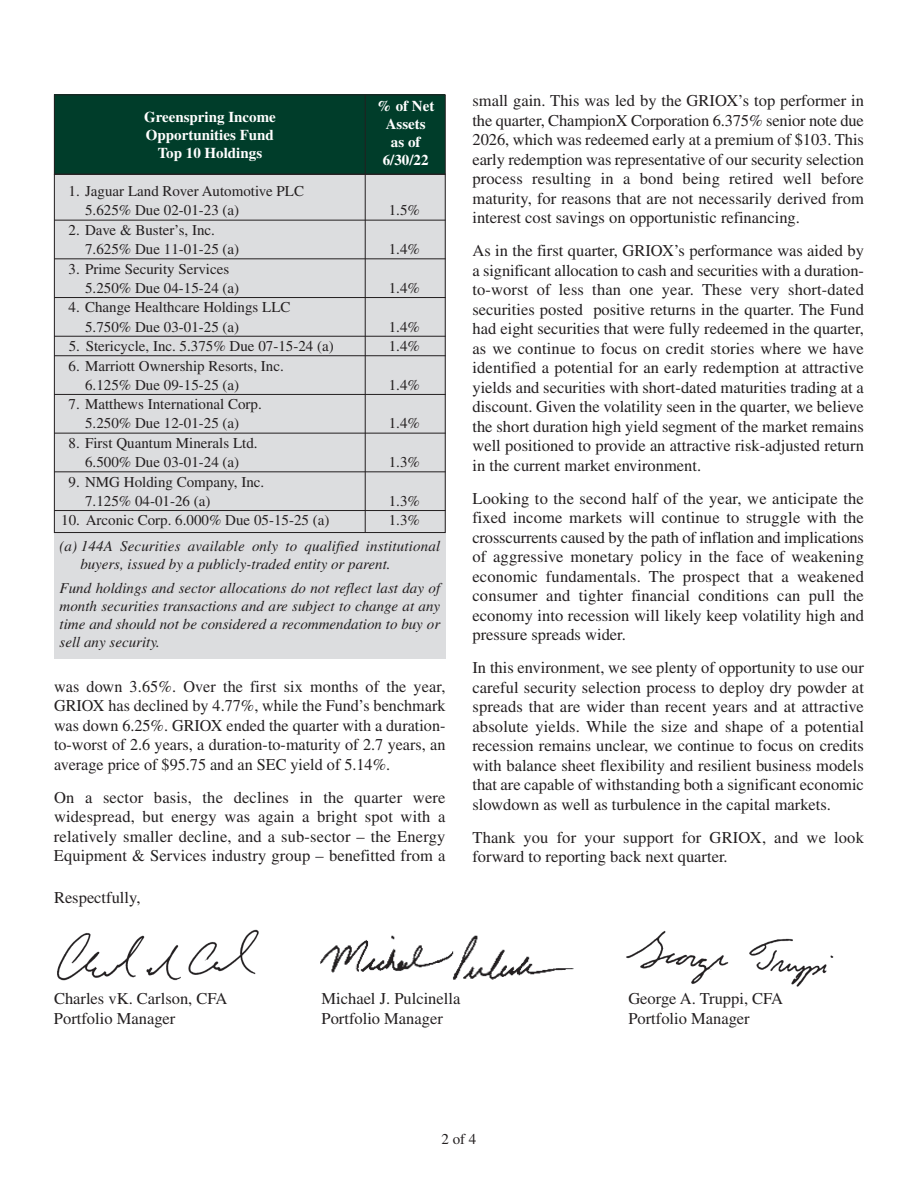
<style>
.page{position:relative;width:918px;height:1188px;background:#fff}
.page>*{position:absolute;margin:0;border:0;box-sizing:border-box;transform-origin:0 0}
.t1{font:16.5px/19.5px "Times";color:#231f20;text-align:justify}
.t2{font:15px/19.2px "Times";color:#231f20}
.t3{font:italic 15px/18px "Times";color:#231f20}
.t4{font:700 15px/18px "Times";color:#fff;text-align:center}
</style>
<div class="page">
<div style="left:54px;top:175px;width:392px;height:484px;background:#dcdddf"></div>
<hr style="left:54px;top:220px;width:392px;height:1px;background:#231f20">
<hr style="left:54px;top:258px;width:392px;height:1px;background:#231f20">
<hr style="left:54px;top:297px;width:392px;height:1px;background:#231f20">
<hr style="left:54px;top:336px;width:392px;height:1px;background:#231f20">
<hr style="left:54px;top:355px;width:392px;height:1px;background:#231f20">
<hr style="left:54px;top:394px;width:392px;height:1px;background:#231f20">
<hr style="left:54px;top:433px;width:392px;height:1px;background:#231f20">
<hr style="left:54px;top:471px;width:392px;height:1px;background:#231f20">
<hr style="left:54px;top:510px;width:392px;height:1px;background:#231f20">
<div style="left:54px;top:95px;width:391px;height:79px;background:#003d2a"></div>
<div style="left:54px;top:94px;width:392px;height:80px;border:1px solid #231f20"></div>
<hr style="left:365px;top:95px;width:1px;height:437px;background:#231f20">
<div style="left:54px;top:174px;width:392px;height:359px;border:1px solid #231f20"></div>
<img style="left:57px;top:929px;width:202px;height:52px">
<img style="left:320px;top:935px;width:254px;height:45px">
<img style="left:626px;top:930px;width:208px;height:57px">
<p class="t4" style="left:377px;top:99px;width:59px">% of Net</p>
<p class="t4" style="left:144px;top:109px;width:133px">Greenspring Income</p>
<p class="t4" style="left:386px;top:117px;width:41px">Assets</p>
<p class="t4" style="left:146px;top:127px;width:129px">Opportunities Fund</p>
<p class="t4" style="left:158px;top:145px;width:106px">Top 10 Holdings</p>
<p class="t4" style="left:383px;top:135px;width:47px">as of<br>6/30/22</p>
<p class="t2" style="left:85px;top:183px;width:220px;text-indent:-17px">1. Jaguar Land Rover Automotive PLC<br>5.625% Due 02-01-23 (a)</p>
<p class="t2" style="left:85px;top:222px;width:156px;text-indent:-17px">2. Dave &amp; Buster’s, Inc.<br>7.625% Due 11-01-25 (a)</p>
<p class="t2" style="left:85px;top:261px;width:156px;text-indent:-17px">3. Prime Security Services<br>5.250% Due 04-15-24 (a)</p>
<p class="t2" style="left:85px;top:299px;width:207px;text-indent:-17px">4. Change Healthcare Holdings LLC<br>5.750% Due 03-01-25 (a)</p>
<p class="t2" style="left:389px;top:202px;width:33px">1.5%</p>
<p class="t2" style="left:389px;top:241px;width:33px">1.4%</p>
<p class="t2" style="left:389px;top:280px;width:33px">1.4%</p>
<p class="t2" style="left:389px;top:318px;width:33px">1.4%</p>
<p class="t2" style="left:69px;top:338px;width:267px">5. Stericycle, Inc. 5.375% Due 07-15-24 (a)</p>
<p class="t2" style="left:389px;top:338px;width:33px">1.4%</p>
<p class="t2" style="left:85px;top:357px;width:200px;text-indent:-17px">6. Marriott Ownership Resorts, Inc.<br>6.125% Due 09-15-25 (a)</p>
<p class="t2" style="left:389px;top:377px;width:33px">1.4%</p>
<p class="t2" style="left:69px;top:396px;width:195px;text-align:center">7. Matthews International Corp.<br>5.250% Due 12-01-25 (a)</p>
<p class="t2" style="left:69px;top:435px;width:191px;text-align:center">8. First Quantum Minerals Ltd.<br>6.500% Due 03-01-24 (a)</p>
<p class="t2" style="left:85px;top:474px;width:181px;text-indent:-17px">9. NMG Holding Company, Inc.<br>7.125% 04-01-26 (a)</p>
<p class="t2" style="left:389px;top:415px;width:33px">1.4%</p>
<p class="t2" style="left:389px;top:454px;width:33px">1.3%</p>
<p class="t2" style="left:389px;top:493px;width:33px">1.3%</p>
<p class="t2" style="left:61px;top:512px;width:270px">10. Arconic Corp. 6.000% Due 05-15-25 (a)</p>
<p class="t2" style="left:389px;top:512px;width:33px">1.3%</p>
<p class="t3" style="left:81px;top:539px;width:361px;text-indent:-21px">(a) 144A Securities available only to qualified institutional buyers, issued by a publicly-traded entity or parent.</p>
<p class="t3" style="left:60px;top:580px;width:382px;text-align:justify">Fund holdings and sector allocations do not reflect last day of month securities transactions and are subject to change at any time and should not be considered a recommendation to buy or sell any security.</p>
<p class="t1" style="left:54px;top:678px;width:393px">was down 3.65%. Over the first six months of the year, GRIOX has declined by 4.77%, while the Fund’s benchmark was down 6.25%. GRIOX ended the quarter with a duration&shy;to-worst of 2.6 years, a duration-to-maturity of 2.7 years, an average price of $95.75 and an SEC yield of 5.14%.</p>
<p class="t1" style="left:54px;top:789px;width:393px">On a sector basis, the declines in the quarter were widespread, but energy was again a bright spot with a relatively smaller decline, and a sub-sector – the Energy Equipment &amp; Services industry group – benefitted from a</p>
<p class="t1" style="left:54px;top:889px;width:88px">Respectfully,</p>
<p class="t1" style="left:472px;top:92px;width:393px">small gain. This was led by the GRIOX’s top performer in the quarter, ChampionX Corporation 6.375% senior note due 2026, which was redeemed early at a premium of $103. This early redemption was representative of our security selection process resulting in a bond being retired well before maturity, for reasons that are not necessarily derived from interest cost savings on opportunistic refinancing.</p>
<p class="t1" style="left:472px;top:242px;width:393px">As in the first quarter, GRIOX’s performance was aided by a significant allocation to cash and securities with a duration&shy;to-worst of less than one year. These very short-dated securities posted positive returns in the quarter. The Fund had eight securities that were fully redeemed in the quarter, as we continue to focus on credit stories where we have identified a potential for an early redemption at attractive yields and securities with short-dated maturities trading at a discount. Given the volatility seen in the quarter, we believe the short duration high yield segment of the market remains well positioned to provide an attractive risk-adjusted return in the current market environment.</p>
<p class="t1" style="left:472px;top:490px;width:393px">Looking to the second half of the year, we anticipate the fixed income markets will continue to struggle with the crosscurrents caused by the path of inflation and implications of aggressive monetary policy in the face of weakening economic fundamentals. The prospect that a weakened consumer and tighter financial conditions can pull the economy into recession will likely keep volatility high and pressure spreads wider.</p>
<p class="t1" style="left:472px;top:659px;width:393px">In this environment, we see plenty of opportunity to use our careful security selection process to deploy dry powder at spreads that are wider than recent years and at attractive absolute yields. While the size and shape of a potential recession remains unclear, we continue to focus on credits with balance sheet flexibility and resilient business models that are capable of withstanding both a significant economic slowdown as well as turbulence in the capital markets.</p>
<p class="t1" style="left:472px;top:829px;width:393px">Thank you for your support for GRIOX, and we look forward to reporting back next quarter.</p>
<p class="t1" style="left:54px;top:991px;width:175px">Charles vK. Carlson, CFA</p>
<p class="t1" style="left:322px;top:991px;width:140px">Michael J. Pulcinella</p>
<p class="t1" style="left:628px;top:991px;width:156px">George A. Truppi, CFA</p>
<p class="t1" style="left:54px;top:1010px;width:123px">Portfolio Manager</p>
<p class="t1" style="left:322px;top:1010px;width:123px">Portfolio Manager</p>
<p class="t1" style="left:628px;top:1010px;width:123px">Portfolio Manager</p>
<p class="t2" style="left:442px;top:1131px;width:36px">2of4</p>
</div>
